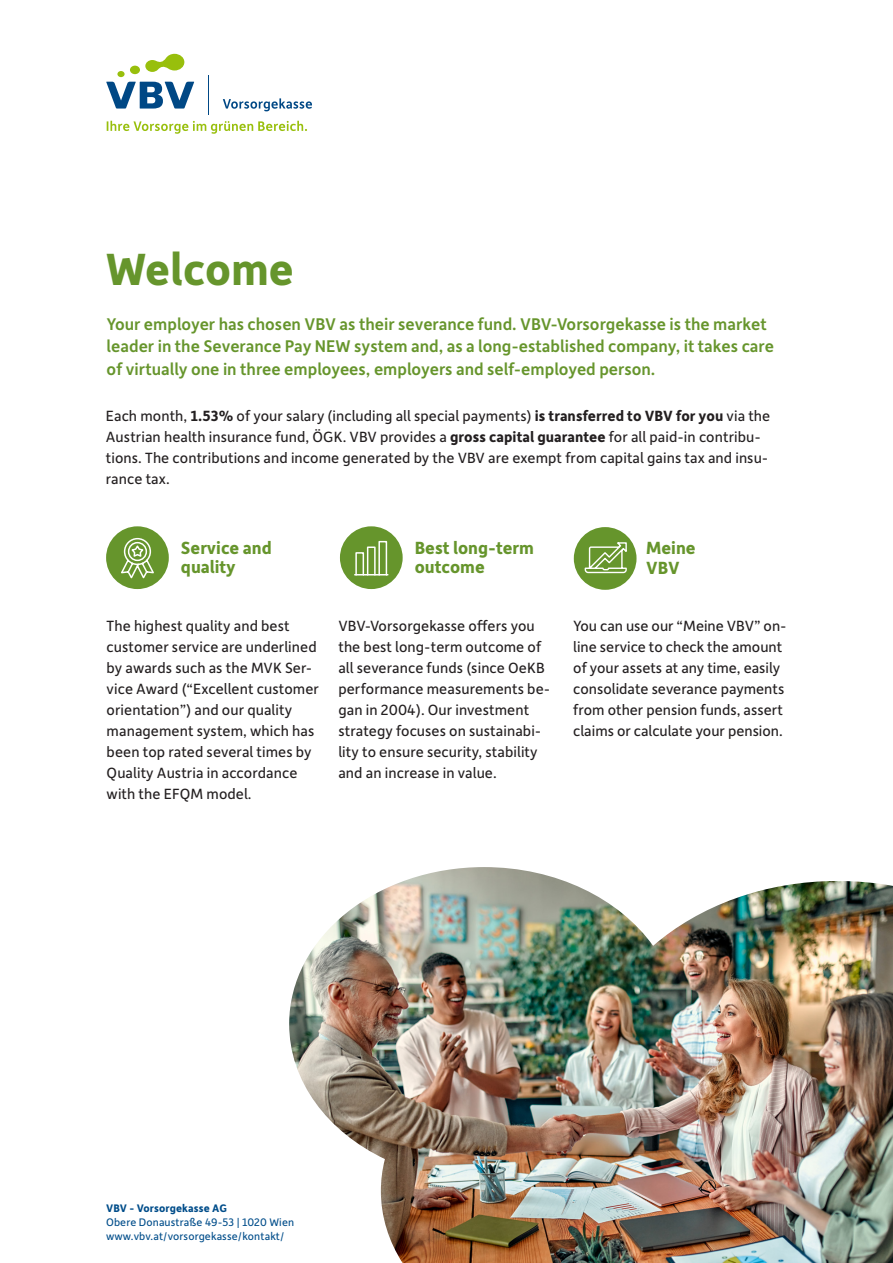
<style>
.page{position:relative;width:893px;height:1263px;background:#fff}
.page>*{position:absolute;margin:0;border:0;box-sizing:border-box;transform-origin:0 0}
.Überschrift_1{font:700 48px "Depot New";color:#66952c}
.t1{font:700 18.75px/19.5px "Depot New";color:#66952c}
.Lied_12_15{font:500 18px/22.5px "Depot New";color:#66952c}
.Fließtext_10_5_12{font:15.75px/21px "Depot New";letter-spacing:.005em;color:#231f20}
.Kleine_Schrift{font:11.7px/14px "Depot New";letter-spacing:.01em;color:#014d8a}
.s1{font-weight:700}
</style>
<div class="page">
<svg style="left:223px;top:98px;width:89px;height:13px"></svg>
<svg style="left:107px;top:121px;width:200px;height:13px"></svg>
<svg style="left:106px;top:54px;width:88px;height:55px"></svg>
<hr style="left:208px;top:76px;width:1px;height:39px;background:#004885">
<div style="left:340px;top:526px;width:63px;height:63px;background:#66952c;border-radius:50%"></div>
<div style="left:574px;top:527px;width:62px;height:63px;background:#66952c;border-radius:50%"></div>
<svg style="left:354px;top:540px;width:35px;height:36px"></svg>
<div style="left:106px;top:526px;width:63px;height:63px;background:#66952c;border-radius:50%"></div>
<svg style="left:121px;top:537px;width:33px;height:42px"></svg>
<svg style="left:584px;top:542px;width:43px;height:32px"></svg>
<img style="left:289px;top:867px;width:604px;height:396px">
<h1 class="Überschrift_1" style="left:106px;top:237px;width:190px">Welcome</h1>
<p class="Lied_12_15" style="left:107px;top:312px;width:662px">Your employer has chosen VBV as their severance fund. VBV-Vorsorgekasse is the market</p>
<p class="Lied_12_15" style="left:107px;top:334px;width:669px">leader in the Severance Pay NEW system and, as a long-established company, it takes care of virtually one in three employees, employers and self-employed person.</p>
<p class="Fließtext_10_5_12" style="left:106px;top:405px;width:666px">Each month, <span class="s1">1.53%</span> of your salary (including all special payments) <span class="s1">is transferred to VBV for you</span> via the Austrian health insurance fund, ÖGK. VBV provides a <span class="s1">gross capital guarantee</span> for all paid-in contribu&shy;tions. The contributions and income generated by the VBV are exempt from capital gains tax and insu&shy;rance tax.</p>
<h2 class="t1" style="left:181px;top:537px;width:92px">Service and quality</h2>
<p class="Fließtext_10_5_12" style="left:107px;top:615px;width:214px">The highest quality and best customer service are underlined by awards such as the MVK Ser&shy;vice Award (“Excellent customer orientation”) and our quality management system, which has been top rated several times by<br>Quality Austria in accordance with the EFQM model.</p>
<h2 class="t1" style="left:415px;top:537px;width:121px">Best long-term outcome</h2>
<p class="Fließtext_10_5_12" style="left:338px;top:615px;width:204px">VBV-Vorsorgekasse offers you the best long-term outcome of</p>
<p class="Fließtext_10_5_12" style="left:338px;top:657px;width:208px">all severance funds (since OeKB</p>
<p class="Fließtext_10_5_12" style="left:338px;top:678px;width:213px">performance measurements be-</p>
<p class="Fließtext_10_5_12" style="left:338px;top:699px;width:204px">gan in 2004). Our investment strategy focuses on sustainabi&shy;lity to ensure security, stability and an increase in value.</p>
<h2 class="t1" style="left:646px;top:537px;width:51px">Meine<br>VBV</h2>
<p class="Fließtext_10_5_12" style="left:573px;top:615px;width:215px">You can use our “Meine VBV” on&shy;line service to check the amount of your assets at any time, easily consolidate severance payments from other pension funds, assert claims or calculate your pension.</p>
<p class="Kleine_Schrift" style="left:106px;top:1201px;width:190px"><span class="s1">VBV - Vorsorgekasse AG<br></span>Obere Donaustraße 49-53 | 1020 Wien www.vbv.at/vorsorgekasse/kontakt/</p>
</div>
